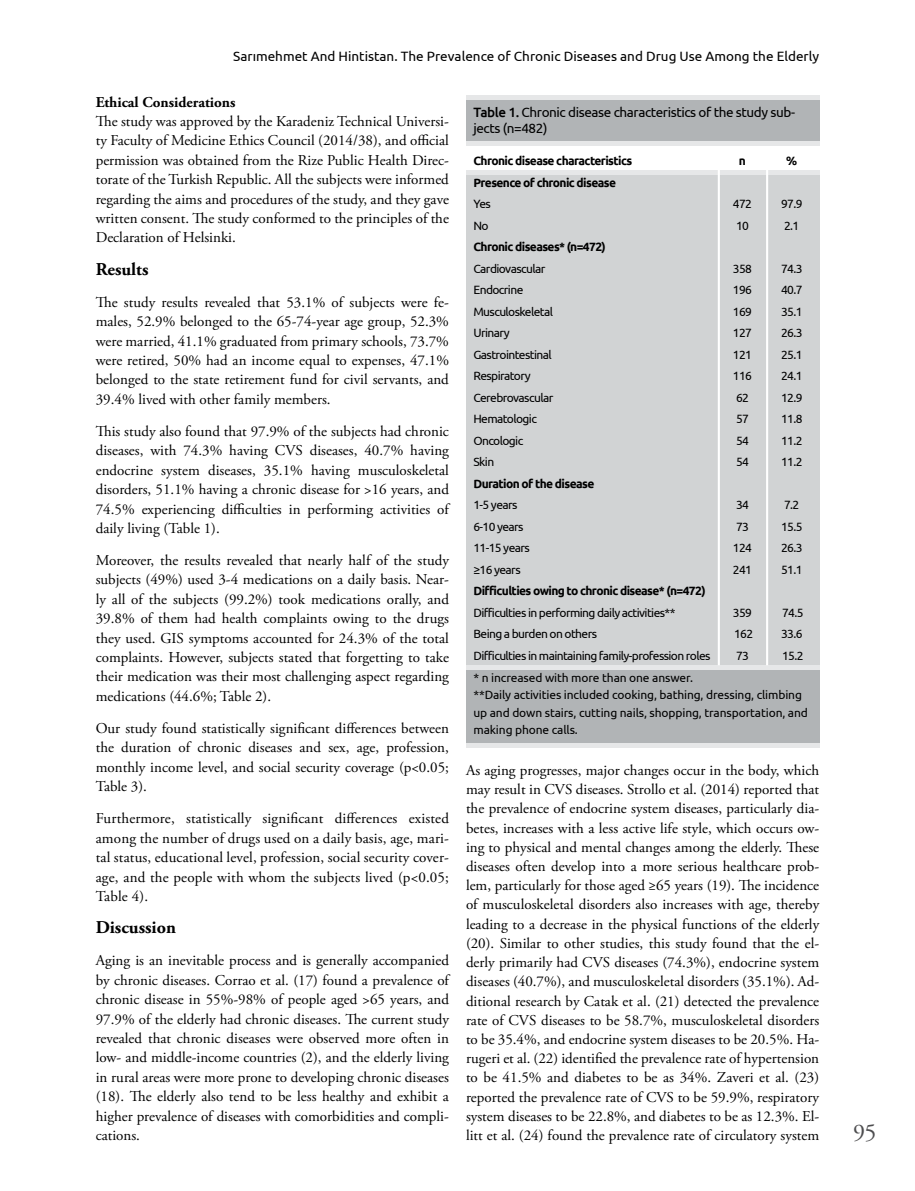
<style>
.page{position:relative;width:915px;height:1191px;background:#fff}
.page>*{position:absolute;margin:0;border:0;box-sizing:border-box;transform-origin:0 0}
.t1{font:24px "Adobe Garamond Pro";color:#4d4d4f}
.t2{font:700 18px "Adobe Garamond Pro";color:#000}
.t3{font:15px/19.4px "Adobe Garamond Pro";color:#000;text-align:justify}
.t4{font:700 15px "Adobe Garamond Pro";color:#000}
.t5{font:13.5px "Ubuntu";color:#000}
.t6{font:13.5px/16.2px "Ubuntu";letter-spacing:-.03em;color:#000}
.t7{font:12px "Ubuntu";letter-spacing:-.05em;color:#000}
.t8{font:12px/17.5px "Ubuntu";letter-spacing:-.01em;color:#000}
.t9{font:700 12px "Ubuntu";letter-spacing:-.05em;color:#000}
.s1{font-weight:500}
</style>
<div class="page">
<div style="left:465px;top:99px;width:354px;height:42px;background:#b1b4b6"></div>
<div style="left:465px;top:174px;width:354px;height:523px;background:#d1d3d4"></div>
<div style="left:465px;top:141px;width:354px;height:5px;background:#e6e7e8"></div>
<hr style="left:465px;top:96px;width:354px;height:4px;background:#e6e7e8">
<hr style="left:465px;top:170px;width:354px;height:4px;background:#e6e7e8">
<div style="left:465px;top:665px;width:354px;height:80px;background:#b1b4b6"></div>
<hr style="left:465px;top:743px;width:354px;height:4px;background:#e6e7e8">
<hr style="left:465px;top:665px;width:354px;height:4px;background:#e6e7e8">
<hr style="left:717px;top:152px;width:2px;height:513px;background:#fff">
<hr style="left:765px;top:152px;width:2px;height:513px;background:#fff">
<p class="t5" style="left:233px;top:48px;width:587px">Sarımehmet And Hintistan. The Prevalence of Chronic Diseases and Drug Use Among the Elderly</p>
<p class="t4" style="left:96px;top:93px;width:141px">Ethical Considerations</p>
<p class="t3" style="left:96px;top:112px;width:354px">The study was approved by the Karadeniz Technical Universi&shy;ty Faculty of Medicine Ethics Council (2014/38), and official permission was obtained from the Rize Public Health Direc&shy;torate of the Turkish Republic. All the subjects were informed regarding the aims and procedures of the study, and they gave written consent. The study conformed to the principles of the Declaration of Helsinki.</p>
<p class="t2" style="left:96px;top:258px;width:54px">Results</p>
<p class="t3" style="left:96px;top:293px;width:354px">The study results revealed that 53.1% of subjects were fe&shy;males, 52.9% belonged to the 65-74-year age group, 52.3% were married, 41.1% graduated from primary schools, 73.7% were retired, 50% had an income equal to expenses, 47.1% belonged to the state retirement fund for civil servants, and 39.4% lived with other family members.</p>
<p class="t3" style="left:96px;top:422px;width:354px">This study also found that 97.9% of the subjects had chronic diseases, with 74.3% having CVS diseases, 40.7% having endocrine system diseases, 35.1% having musculoskeletal disorders, 51.1% having a chronic disease for &gt;16 years, and 74.5% experiencing difficulties in performing activities of daily living (Table 1).</p>
<p class="t3" style="left:96px;top:551px;width:354px">Moreover, the results revealed that nearly half of the study subjects (49%) used 3-4 medications on a daily basis. Near&shy;ly all of the subjects (99.2%) took medications orally, and 39.8% of them had health complaints owing to the drugs they used. GIS symptoms accounted for 24.3% of the total complaints. However, subjects stated that forgetting to take their medication was their most challenging aspect regarding medications (44.6%; Table 2).</p>
<p class="t3" style="left:96px;top:719px;width:354px">Our study found statistically significant differences between the duration of chronic diseases and sex, age, profession, monthly income level, and social security coverage (p&lt;0.05; Table 3).</p>
<p class="t3" style="left:96px;top:809px;width:354px">Furthermore, statistically significant differences existed among the number of drugs used on a daily basis, age, mari&shy;tal status, educational level, profession, social security cover&shy;age, and the people with whom the subjects lived (p&lt;0.05; Table 4).</p>
<p class="t2" style="left:96px;top:917px;width:82px">Discussion</p>
<p class="t3" style="left:96px;top:951px;width:354px">Aging is an inevitable process and is generally accompanied by chronic diseases. Corrao et al. (17) found a prevalence of chronic disease in 55%-98% of people aged &gt;65 years, and 97.9% of the elderly had chronic diseases. The current study revealed that chronic diseases were observed more often in low- and middle-income countries (2), and the elderly living in rural areas were more prone to developing chronic diseases (18). The elderly also tend to be less healthy and exhibit a higher prevalence of diseases with comorbidities and compli&shy;cations.</p>
<p class="t6" style="left:473px;top:104px;width:323px"><span class="s1">Table 1.</span> Chronic disease characteristics of the study sub&shy;jects (n=482)</p>
<p class="t9" style="left:473px;top:153px;width:160px">Chronic disease characteristics</p>
<p class="t9" style="left:738px;top:153px;width:9px">n</p>
<p class="t9" style="left:786px;top:153px;width:13px">%</p>
<p class="t9" style="left:473px;top:175px;width:144px">Presence of chronic disease</p>
<p class="t7" style="left:473px;top:196px;width:19px">Yes</p>
<p class="t7" style="left:732px;top:196px;width:21px">472</p>
<p class="t7" style="left:780px;top:196px;width:23px">97.9</p>
<p class="t7" style="left:473px;top:218px;width:17px">No</p>
<p class="t7" style="left:735px;top:218px;width:14px">10</p>
<p class="t7" style="left:783px;top:218px;width:17px">2.1</p>
<p class="t9" style="left:473px;top:239px;width:134px">Chronic diseases* (n=472)</p>
<p class="t7" style="left:473px;top:261px;width:73px">Cardiovascular</p>
<p class="t7" style="left:732px;top:261px;width:21px">358</p>
<p class="t7" style="left:780px;top:261px;width:23px">74.3</p>
<p class="t7" style="left:473px;top:282px;width:51px">Endocrine</p>
<p class="t7" style="left:732px;top:282px;width:21px">196</p>
<p class="t7" style="left:780px;top:282px;width:23px">40.7</p>
<p class="t7" style="left:473px;top:304px;width:81px">Musculoskeletal</p>
<p class="t7" style="left:732px;top:304px;width:21px">169</p>
<p class="t7" style="left:780px;top:304px;width:23px">35.1</p>
<p class="t7" style="left:473px;top:325px;width:38px">Urinary</p>
<p class="t7" style="left:732px;top:325px;width:21px">127</p>
<p class="t7" style="left:780px;top:325px;width:23px">26.3</p>
<p class="t7" style="left:473px;top:347px;width:80px">Gastrointestinal</p>
<p class="t7" style="left:732px;top:347px;width:21px">121</p>
<p class="t7" style="left:780px;top:347px;width:23px">25.1</p>
<p class="t7" style="left:473px;top:368px;width:59px">Respiratory</p>
<p class="t7" style="left:732px;top:368px;width:21px">116</p>
<p class="t7" style="left:780px;top:368px;width:23px">24.1</p>
<p class="t7" style="left:473px;top:390px;width:81px">Cerebrovascular</p>
<p class="t7" style="left:735px;top:390px;width:14px">62</p>
<p class="t7" style="left:780px;top:390px;width:23px">12.9</p>
<p class="t7" style="left:473px;top:411px;width:65px">Hematologic</p>
<p class="t7" style="left:735px;top:411px;width:14px">57</p>
<p class="t7" style="left:780px;top:411px;width:23px">11.8</p>
<p class="t7" style="left:473px;top:433px;width:51px">Oncologic</p>
<p class="t7" style="left:735px;top:433px;width:14px">54</p>
<p class="t7" style="left:780px;top:433px;width:23px">11.2</p>
<p class="t7" style="left:473px;top:454px;width:22px">Skin</p>
<p class="t7" style="left:735px;top:454px;width:14px">54</p>
<p class="t7" style="left:780px;top:454px;width:23px">11.2</p>
<p class="t9" style="left:473px;top:476px;width:122px">Duration of the disease</p>
<p class="t7" style="left:473px;top:497px;width:46px">1-5 years</p>
<p class="t7" style="left:735px;top:497px;width:14px">34</p>
<p class="t7" style="left:783px;top:497px;width:17px">7.2</p>
<p class="t7" style="left:473px;top:519px;width:52px">6-10 years</p>
<p class="t7" style="left:735px;top:519px;width:14px">73</p>
<p class="t7" style="left:780px;top:519px;width:23px">15.5</p>
<p class="t7" style="left:473px;top:540px;width:58px">11-15 years</p>
<p class="t7" style="left:732px;top:540px;width:21px">124</p>
<p class="t7" style="left:780px;top:540px;width:23px">26.3</p>
<p class="t7" style="left:473px;top:562px;width:49px">≥16 years</p>
<p class="t7" style="left:732px;top:562px;width:21px">241</p>
<p class="t7" style="left:780px;top:562px;width:23px">51.1</p>
<p class="t9" style="left:473px;top:583px;width:234px">Difficulties owing to chronic disease* (n=472)</p>
<p class="t7" style="left:473px;top:605px;width:203px">Difficulties in performing daily activities**</p>
<p class="t7" style="left:732px;top:605px;width:21px">359</p>
<p class="t7" style="left:781px;top:605px;width:23px">74.5</p>
<p class="t7" style="left:473px;top:626px;width:125px">Being a burden on others</p>
<p class="t7" style="left:733px;top:626px;width:21px">162</p>
<p class="t7" style="left:780px;top:626px;width:23px">33.6</p>
<p class="t7" style="left:473px;top:648px;width:238px">Difficulties in maintaining family-profession roles</p>
<p class="t7" style="left:735px;top:648px;width:14px">73</p>
<p class="t7" style="left:781px;top:648px;width:23px">15.2</p>
<p class="t8" style="left:473px;top:668px;width:336px">* n increased with more than one answer.<br>**Daily activities included cooking, bathing, dressing, climbing up and down stairs, cutting nails, shopping, transportation, and making phone calls.</p>
<p class="t3" style="left:466px;top:761px;width:354px">As aging progresses, major changes occur in the body, which may result in CVS diseases. Strollo et al. (2014) reported that the prevalence of endocrine system diseases, particularly dia&shy;betes, increases with a less active life style, which occurs ow&shy;ing to physical and mental changes among the elderly. These diseases often develop into a more serious healthcare prob&shy;lem, particularly for those aged ≥65 years (19). The incidence of musculoskeletal disorders also increases with age, thereby leading to a decrease in the physical functions of the elderly (20). Similar to other studies, this study found that the el&shy;derly primarily had CVS diseases (74.3%), endocrine system diseases (40.7%), and musculoskeletal disorders (35.1%). Ad&shy;ditional research by Catak et al. (21) detected the prevalence rate of CVS diseases to be 58.7%, musculoskeletal disorders to be 35.4%, and endocrine system diseases to be 20.5%. Ha&shy;rugeri et al. (22) identified the prevalence rate of hypertension to be 41.5% and diabetes to be as 34%. Zaveri et al. (23) reported the prevalence rate of CVS to be 59.9%, respiratory system diseases to be 22.8%, and diabetes to be as 12.3%. El&shy;litt et al. (24) found the prevalence rate of circulatory system</p>
<h1 class="t1" style="left:853px;top:1118px;width:25px">95</h1>
</div>
